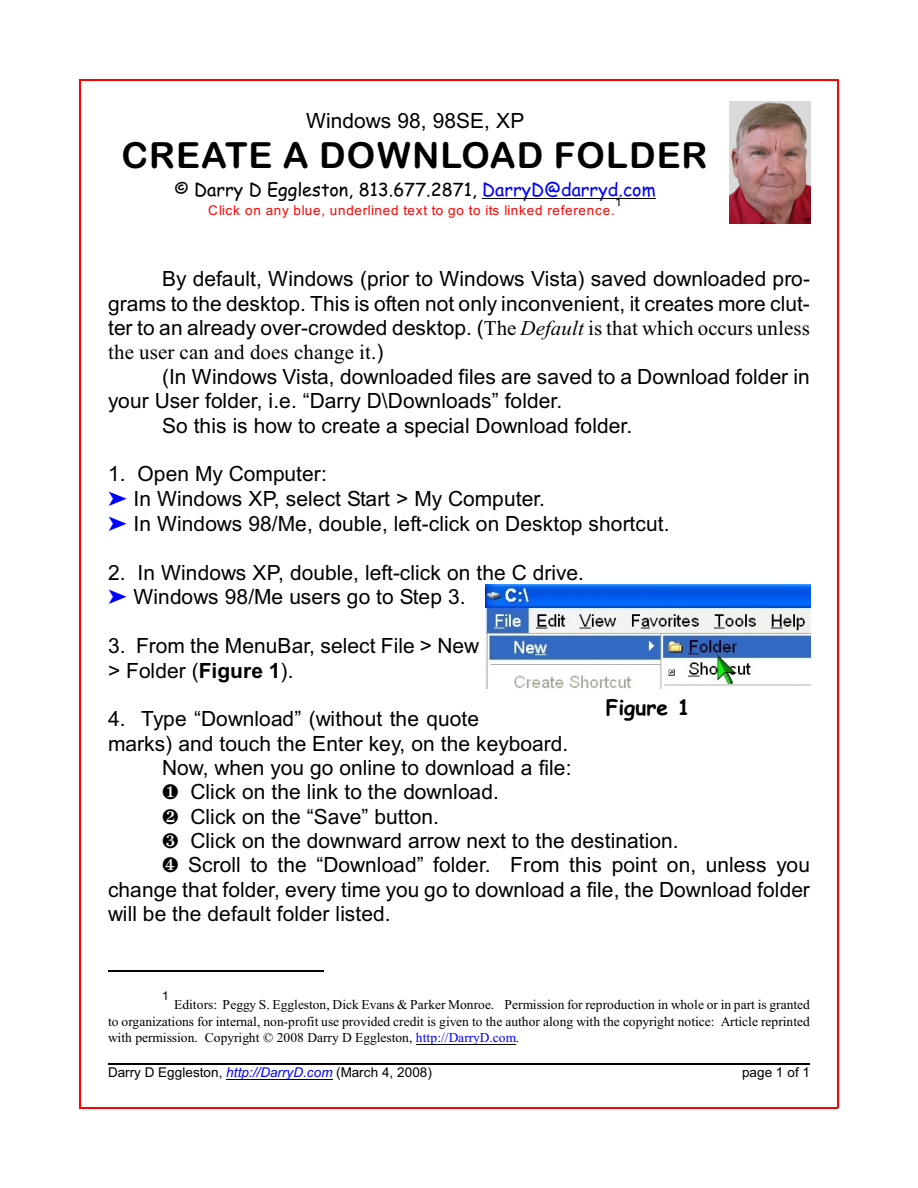
<style>
.page{position:relative;width:918px;height:1188px;background:#fff}
.page>*{position:absolute;margin:0;border:0;box-sizing:border-box;transform-origin:0 0}
.t1{font:36px "Arial Rounded MT Bold";letter-spacing:.03em;color:#000}
.t2{font:21px/24.9px "Arial";letter-spacing:.005em;color:#000}
.t3{font:21px "Times New Roman";letter-spacing:.01em;color:#000}
.t4{font:700 21px "Comic Sans MS";color:#000}
.t5{font:18px "Comic Sans MS";letter-spacing:.005em;color:#000}
.t6{font:13.5px/15.9px "Times New Roman";color:#000}
.t7{font:13.5px "Arial";letter-spacing:.005em;color:#000}
.t8{font:13.5px "Arial";letter-spacing:.06em;color:#f00}
.t9{font:12px "Arial";color:#000}
.s1{color:#00f}
.s2{font-family:"Times New Roman"}
.s3{font-family:"Times New Roman";font-style:italic}
.s4{font-family:"Arial"}
.s5{font-weight:700}
.s6{font-style:italic;color:#00f}
</style>
<div class="page">
<hr style="left:80px;top:80px;width:1px;height:1028px;background:#f00">
<hr style="left:837px;top:80px;width:1px;height:1028px;background:#f00">
<hr style="left:80px;top:80px;width:758px;height:1px;background:#f00">
<hr style="left:80px;top:1107px;width:758px;height:1px;background:#f00">
<hr style="left:108px;top:970px;width:216px;height:2px;background:#000">
<hr style="left:416px;top:1044px;width:100px;height:1px;background:#000">
<hr style="left:226px;top:1079px;width:106px;height:1px;background:#000">
<hr style="left:108px;top:1063px;width:702px;height:1px;background:#000">
<hr style="left:482px;top:198px;width:174px;height:1px;background:#000">
<img style="left:729px;top:102px;width:81px;height:122px">
<img style="left:486px;top:584px;width:324px;height:105px">
<p class="t2" style="left:306px;top:110px;width:220px">Windows 98, 98SE, XP</p>
<h1 class="t1" style="left:122px;top:142px;width:588px">CREATE A DOWNLOAD FOLDER</h1>
<p class="t5" style="left:174px;top:181px;width:483px">© Darry D Eggleston, 813.677.2871, <span class="s1">DarryD@darryd.com</span></p>
<p class="t8" style="left:208px;top:205px;width:408px">Click on any blue, underlined text to go to its linked reference.</p>
<p class="t9" style="left:615px;top:197px;width:8px">1</p>
<p class="t2" style="left:108px;top:269px;width:704px;line-height:24.3px;text-align:justify;text-indent:54px">By default, Windows (prior to Windows Vista) saved downloaded pro&shy;grams to the desktop. This is often not only inconvenient, it creates more clut&shy;ter to an already over-crowded desktop. (<span class="s2">The</span> <span class="s3">Default</span> <span class="s2">is that which occurs unless</span></p>
<p class="t3" style="left:108px;top:345px;width:277px">the user can and does change it.<span class="s4">)</span></p>
<p class="t2" style="left:162px;top:366px;width:649px">(In Windows Vista, downloaded files are saved to a Download folder in</p>
<p class="t2" style="left:108px;top:391px;width:456px">your User folder, i.e. “Darry D\Downloads” folder.</p>
<p class="t2" style="left:162px;top:415px;width:472px">So this is how to create a special Download folder.</p>
<p class="t2" style="left:133px;top:463px;width:538px;text-indent:-25px">1. Open My Computer:<br>In Windows XP, select Start &gt; My Computer.<br>In Windows 98/Me, double, left-click on Desktop shortcut.</p>
<p class="t2" style="left:133px;top:562px;width:452px;text-indent:-25px">2. In Windows XP, double, left-click on the C drive.<br>Windows 98/Me users go to Step 3.</p>
<p class="t2" style="left:108px;top:635px;width:373px">3. From the MenuBar, select File &gt; New &gt; Folder (<span class="s5">Figure 1</span>).</p>
<p class="t2" style="left:108px;top:709px;width:373px">4. Type “Download” (without the quote</p>
<p class="t2" style="left:108px;top:733px;width:462px">marks) and touch the Enter key, on the keyboard.</p>
<p class="t2" style="left:162px;top:757px;width:411px">Now, when you go online to download a file:</p>
<p class="t2" style="left:162px;top:781px;width:338px">➢ Click on the link to the download.</p>
<p class="t2" style="left:191px;top:806px;width:250px">Click on the “Save” button.</p>
<p class="t2" style="left:191px;top:830px;width:490px">Click on the downward arrow next to the destination.</p>
<p class="t2" style="left:188px;top:854px;width:623px">Scroll to the “Download” folder. From this point on, unless you</p>
<p class="t2" style="left:108px;top:879px;width:703px">change that folder, every time you go to download a file, the Download folder</p>
<p class="t2" style="left:108px;top:903px;width:284px">will be the default folder listed.</p>
<p class="t4" style="left:606px;top:698px;width:86px">Figure 1</p>
<p class="t9" style="left:162px;top:991px;width:8px">1</p>
<p class="t6" style="left:108px;top:1015px;width:703px">to organizations for internal, non-profit use provided credit is given to the author along with the copyright notice: Article reprinted with permission. Copyright © 2008 Darry D Eggleston, <span class="s1">http://DarryD.com</span>.</p>
<p class="t7" style="left:108px;top:1067px;width:325px">Darry D Eggleston, <span class="s6">http://DarryD.com</span> (March 4, 2008)</p>
<p class="t7" style="left:742px;top:1067px;width:69px">page 1 of 1</p>
<p class="t6" style="left:174px;top:998px;width:637px">Editors: Peggy S. Eggleston, Dick Evans &amp; Parker Monroe. Permission for reproduction in whole or in part is granted</p>
</div>
